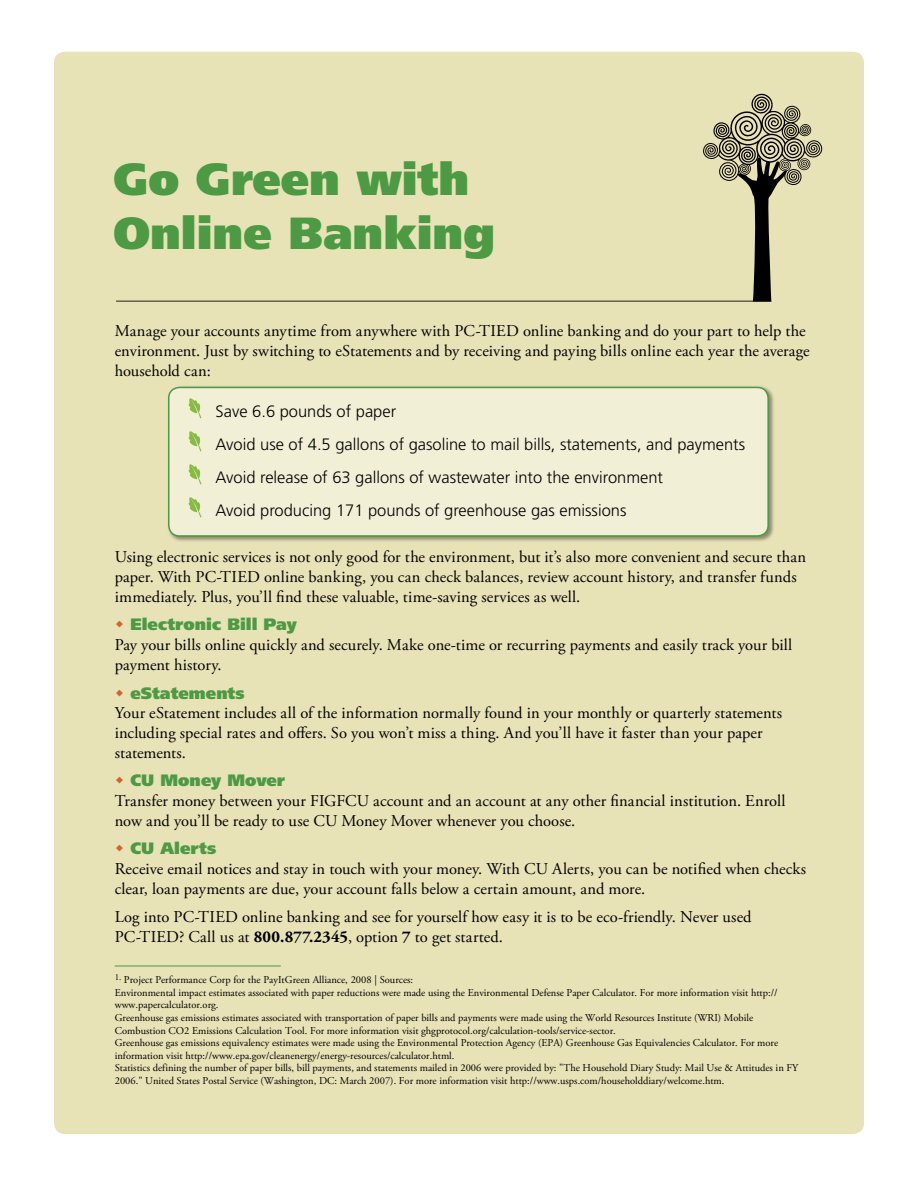
<style>
.page{position:relative;width:918px;height:1188px;background:#fff}
.page>*{position:absolute;margin:0;border:0;box-sizing:border-box;transform-origin:0 0}
.t1{font:900 45px/54px "Frutiger LT Std";color:#4d9a44}
.t2{font:16.5px/19.8px "Adobe Garamond Pro";letter-spacing:.005em;color:#000}
.t3{font:300 16.5px/33px "Frutiger LT Std";color:#000}
.t4{font:900 16.5px "Frutiger LT Std";letter-spacing:.005em;color:#4d9a44}
.t5{font:10.5px/12.6px "Adobe Garamond Pro";color:#000}
.s1{font-weight:700}
</style>
<div class="page">
<div style="left:54px;top:52px;width:810px;height:1082px;background:#e8e2b7"></div>
<hr style="left:116px;top:301px;width:655px;height:1px;background:#000">
<svg style="left:703px;top:92px;width:120px;height:210px;background:#bab593"></svg>
<div style="left:167px;top:385px;width:614px;height:163px;background:#000;opacity:.4"></div>
<div style="left:169px;top:387px;width:599px;height:149px;background:#f2efd7;border-radius:11px"></div>
<div style="left:168px;top:387px;width:601px;height:150px;border:2px solid #4d9a44;border-radius:11px"></div>
<hr style="left:115px;top:966px;width:166px;height:1px;background:#4d9a44">
<svg style="left:188px;top:398px;width:13px;height:20px"></svg>
<svg style="left:188px;top:431px;width:13px;height:20px"></svg>
<svg style="left:188px;top:464px;width:13px;height:20px"></svg>
<svg style="left:188px;top:497px;width:13px;height:20px"></svg>
<svg style="left:116px;top:621px;width:7px;height:7px"></svg>
<svg style="left:116px;top:689px;width:7px;height:7px"></svg>
<svg style="left:116px;top:777px;width:7px;height:7px"></svg>
<svg style="left:116px;top:845px;width:7px;height:7px"></svg>
<h1 class="t1" style="left:113px;top:152px;width:383px">Go Green with<br>Online Banking</h1>
<p class="t2" style="left:115px;top:321px;width:697px">Manage your accounts anytime from anywhere with PC-TIED online banking and do your part to help the environment. Just by switching to eStatements and by receiving and paying bills online each year the average household can:</p>
<p class="t3" style="left:216px;top:395px;width:531px">Save 6.6 pounds of paper<br>Avoid use of 4.5 gallons of gasoline to mail bills, statements, and payments Avoid release of 63 gallons of wastewater into the environment<br>Avoid producing 171 pounds of greenhouse gas emissions</p>
<p class="t2" style="left:115px;top:548px;width:693px">Using electronic services is not only good for the environment, but it’s also more convenient and secure than paper. With PC-TIED online banking, you can check balances, review account history, and transfer funds immediately. Plus, you’ll find these valuable, time-saving services as well.</p>
<p class="t4" style="left:130px;top:615px;width:168px">Electronic Bill Pay</p>
<p class="t2" style="left:115px;top:636px;width:679px">Pay your bills online quickly and securely. Make one-time or recurring payments and easily track your bill payment history.</p>
<p class="t4" style="left:130px;top:683px;width:116px">eStatements</p>
<p class="t2" style="left:115px;top:704px;width:669px">Your eStatement includes all of the information normally found in your monthly or quarterly statements including special rates and offers. So you won’t miss a thing. And you’ll have it faster than your paper statements.</p>
<p class="t4" style="left:130px;top:770px;width:156px">CU Money Mover</p>
<p class="t2" style="left:115px;top:792px;width:672px">Transfer money between your FIGFCU account and an account at any other financial institution. Enroll now and you’ll be ready to use CU Money Mover whenever you choose.</p>
<p class="t4" style="left:130px;top:839px;width:87px">CU Alerts</p>
<p class="t2" style="left:115px;top:860px;width:693px">Receive email notices and stay in touch with your money. With CU Alerts, you can be notified when checks clear, loan payments are due, your account falls below a certain amount, and more.</p>
<p class="t2" style="left:115px;top:908px;width:638px">Log into PC-TIED online banking and see for yourself how easy it is to be eco-friendly. Never used<br>PC-TIED? Call us at <span class="s1">800.877.2345</span>, option <span class="s1">7</span> to get started.</p>
<p class="t5" style="left:115px;top:974px;width:685px"><sup>1.</sup> Project Performance Corp for the PayItGreen Alliance, 2008 | Sources:<br>Environmental impact estimates associated with paper reductions were made using the Environmental Defense Paper Calculator. For more information visit http:// www.papercalculator.org.<br>Greenhouse gas emissions estimates associated with transportation of paper bills and payments were made using the World Resources Institute (WRI) Mobile Combustion CO2 Emissions Calculation Tool. For more information visit ghgprotocol.org/calculation-tools/service-sector.<br>Greenhouse gas emissions equivalency estimates were made using the Environmental Protection Agency (EPA) Greenhouse Gas Equivalencies Calculator. For more information visit http://www.epa.gov/cleanenergy/energy-resources/calculator.html.<br>Statistics defining the number of paper bills, bill payments, and statements mailed in 2006 were provided by: "The Household Diary Study: Mail Use &amp; Attitudes in FY 2006." United States Postal Service (Washington, DC: March 2007). For more information visit http://www.usps.com/householddiary/welcome.htm.</p>
</div>
